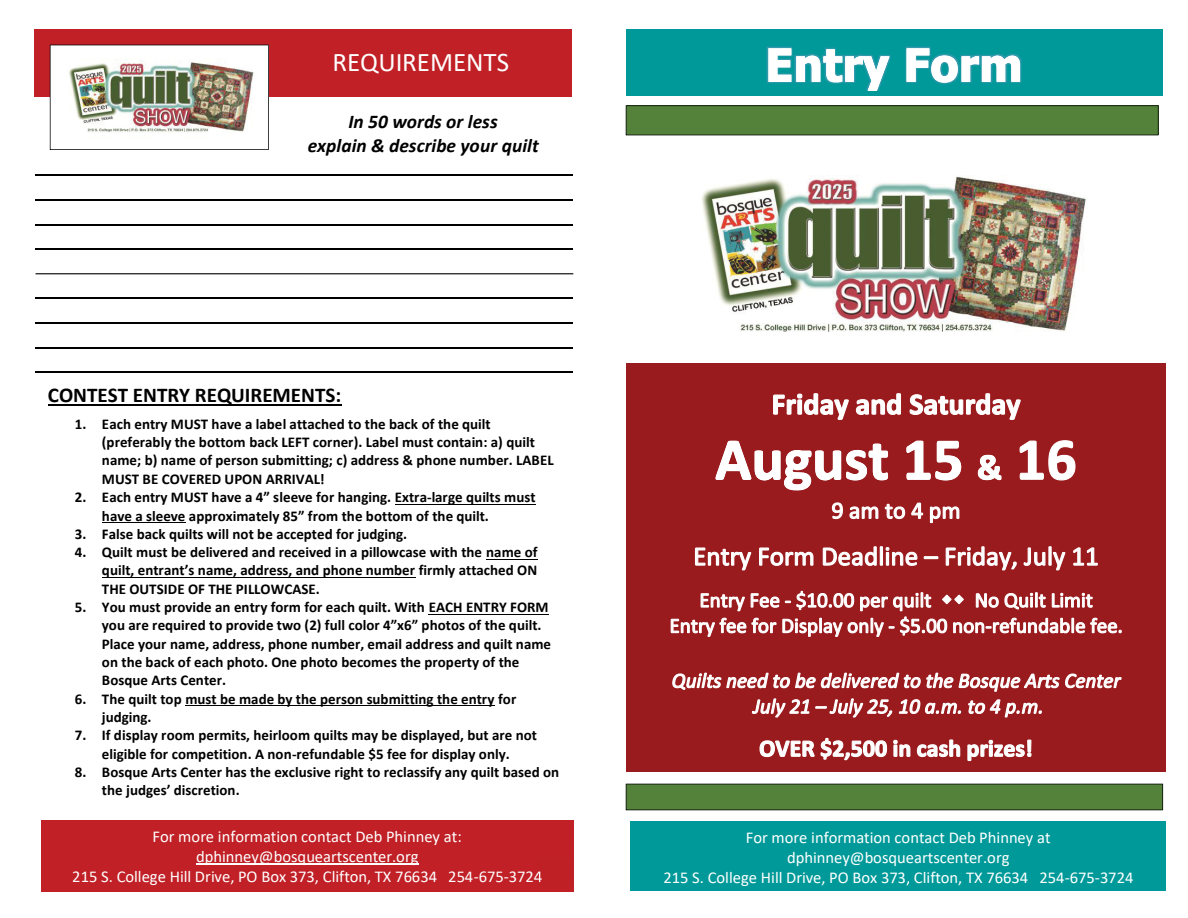
<style>
.page{position:relative;width:1188px;height:918px;background:#fff}
.page>*{position:absolute;margin:0;border:0;box-sizing:border-box;transform-origin:0 0}
.t1{font:27px "Calibri";color:#fff}
.t2{font:700 21px "Calibri";color:#000}
.t3{font:italic 700 19.5px/23.7px "Calibri";color:#000;text-align:center}
.t4{font:16.5px/20.1px "Calibri";color:#fff;text-align:center}
.t5{font:700 15px/18.3px "Calibri";color:#000}
</style>
<div class="page">
<svg style="left:626px;top:105px;width:533px;height:30px;background:#507c38"></svg>
<div style="left:626px;top:29px;width:537px;height:67px;background:#099"></div>
<img style="left:766px;top:46px;width:256px;height:37px">
<svg style="left:768px;top:48px;width:252px;height:42px"></svg>
<img style="left:702px;top:176px;width:384px;height:156px">
<svg style="left:626px;top:784px;width:537px;height:26px;background:#507d38"></svg>
<div style="left:626px;top:363px;width:540px;height:409px;background:#991b1e"></div>
<svg style="left:773px;top:393px;width:248px;height:27px"></svg>
<svg style="left:715px;top:441px;width:246px;height:49px"></svg>
<svg style="left:978px;top:455px;width:24px;height:25px"></svg>
<svg style="left:1020px;top:440px;width:56px;height:40px"></svg>
<svg style="left:832px;top:502px;width:127px;height:21px"></svg>
<svg style="left:695px;top:546px;width:403px;height:24px"></svg>
<svg style="left:671px;top:591px;width:451px;height:46px"></svg>
<svg style="left:672px;top:673px;width:450px;height:19px"></svg>
<svg style="left:752px;top:698px;width:290px;height:20px"></svg>
<svg style="left:759px;top:738px;width:273px;height:23px"></svg>
<div style="left:631px;top:821px;width:535px;height:70px;background:#099"></div>
<img style="left:887px;top:882px;width:33px;height:3px">
<div style="left:34px;top:29px;width:538px;height:68px;background:#c02026"></div>
<div style="left:41px;top:820px;width:532px;height:72px;background:#c02026"></div>
<hr style="left:196px;top:864px;width:223px;height:1px;background:#fff">
<svg style="left:538px;top:871px;width:4px;height:11px"></svg>
<hr style="left:36px;top:175px;width:537px;height:1px;background:#000">
<hr style="left:36px;top:200px;width:537px;height:1px;background:#000">
<hr style="left:36px;top:224px;width:537px;height:1px;background:#000">
<hr style="left:36px;top:249px;width:537px;height:1px;background:#000">
<hr style="left:36px;top:273px;width:537px;height:1px;background:#000">
<hr style="left:36px;top:298px;width:537px;height:1px;background:#000">
<hr style="left:36px;top:322px;width:537px;height:1px;background:#000">
<hr style="left:36px;top:347px;width:537px;height:1px;background:#000">
<hr style="left:36px;top:372px;width:537px;height:1px;background:#000">
<hr style="left:48px;top:404px;width:293px;height:1px;background:#000">
<hr style="left:395px;top:504px;width:141px;height:1px;background:#000">
<hr style="left:102px;top:522px;width:84px;height:1px;background:#000">
<hr style="left:486px;top:559px;width:52px;height:1px;background:#000">
<hr style="left:102px;top:577px;width:313px;height:1px;background:#000">
<hr style="left:429px;top:614px;width:120px;height:1px;background:#000">
<hr style="left:185px;top:705px;width:310px;height:1px;background:#000">
<svg style="left:50px;top:45px;width:219px;height:105px"></svg>
<img style="left:61px;top:51px;width:196px;height:93px">
<h1 class="t1" style="left:332px;top:44px;width:178px">REQUIREMENTS</h1>
<h3 class="t3" style="left:308px;top:109px;width:233px">In 50 words or less<br>explain &amp; describe your quilt</h3>
<h2 class="t2" style="left:48px;top:380px;width:295px">CONTEST ENTRY REQUIREMENTS:</h2>
<p class="t5" style="left:102px;top:415px;width:453px;text-indent:-27px">1. Each entry MUST have a label attached to the back of the quilt (preferably the bottom back LEFT corner). Label must contain: a) quilt name; b) name of person submitting; c) address &amp; phone number. LABEL MUST BE COVERED UPON ARRIVAL!</p>
<p class="t5" style="left:102px;top:488px;width:435px;text-indent:-27px">2. Each entry MUST have a 4” sleeve for hanging. Extra-large quilts must have a sleeve approximately 85” from the bottom of the quilt.</p>
<p class="t5" style="left:75px;top:524px;width:334px">3. False back quilts will not be accepted for judging.</p>
<p class="t5" style="left:102px;top:543px;width:437px;text-align:justify;text-indent:-27px">4. Quilt must be delivered and received in a pillowcase with the name of quilt, entrant’s name, address, and phone number firmly attached ON THE OUTSIDE OF THE PILLOWCASE.</p>
<p class="t5" style="left:102px;top:598px;width:451px;text-indent:-27px">5. You must provide an entry form for each quilt. With EACH ENTRY FORM you are required to provide two (2) full color 4”x6” photos of the quilt.<br>Place your name, address, phone number, email address and quilt name on the back of each photo. One photo becomes the property of the Bosque Arts Center.</p>
<p class="t5" style="left:102px;top:689px;width:416px;text-indent:-27px">6. The quilt top must be made by the person submitting the entry for judging.</p>
<p class="t5" style="left:75px;top:726px;width:464px;text-align:center">7. If display room permits, heirloom quilts may be displayed, but are not eligible for competition. A non-refundable $5 fee for display only.</p>
<p class="t5" style="left:102px;top:763px;width:459px;text-indent:-27px">8. Bosque Arts Center has the exclusive right to reclassify any quilt based on the judges’ discretion.</p>
<p class="t4" style="left:72px;top:826px;width:472px">For more information contact Deb Phinney at: dphinney@bosqueartscenter.org<br>215 S. College Hill Drive, PO Box 373, Clifton, TX 76634 254-675-3724</p>
<p class="t4" style="left:663px;top:827px;width:472px">For more information contact Deb Phinney at dphinney@bosqueartscenter.org<br>215 S. College Hill Drive, PO Box 373, Clifton, TX 76634 254-675-3724</p>
</div>
